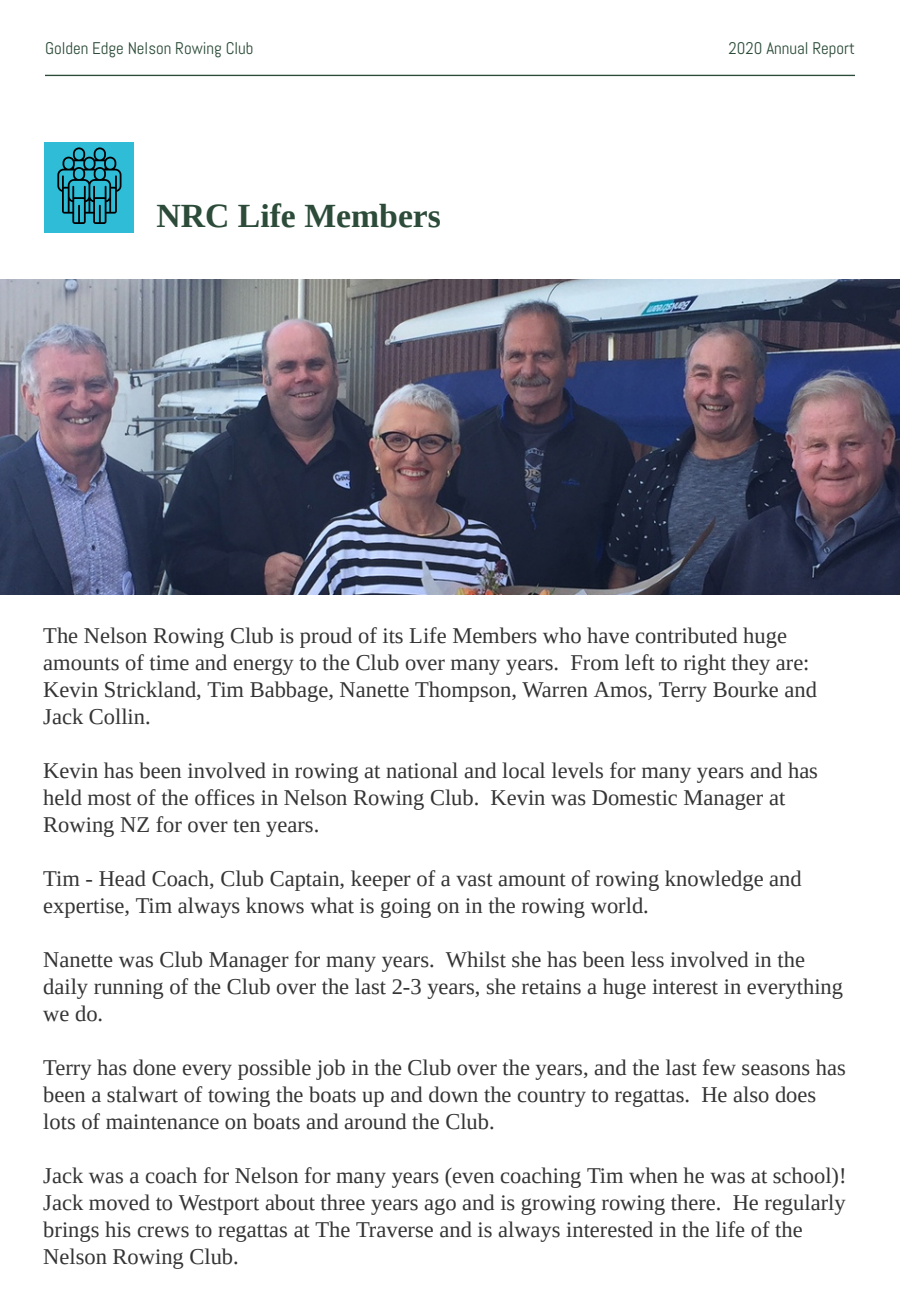
<style>
.page{position:relative;width:900px;height:1292px;background:#fff}
.page>*{position:absolute;margin:0;border:0;box-sizing:border-box;transform-origin:0 0}
.t1{font:700 33.75px "Tinos";color:#2c4c39}
.t2{font:22.5px/27px "Tinos";color:#343434}
.t3{font:16.8px "Abel";color:#2c4c39}
</style>
<div class="page">
<img style="left:0;top:279px;width:900px;height:315px">
<hr style="left:45px;top:75px;width:810px;height:1px;background:#2c4c39">
<div style="left:44px;top:143px;width:90px;height:90px;background:#2ebcd7"></div>
<svg style="left:57px;top:147px;width:65px;height:77px"></svg>
<p class="t3" style="left:45px;top:38px;width:210px">Golden Edge Nelson Rowing Club</p>
<p class="t3" style="left:729px;top:38px;width:128px">2020 Annual Report</p>
<h1 class="t1" style="left:156px;top:197px;width:286px">NRC Life Members</h1>
<p class="t2" style="left:43px;top:621px;width:745px">The Nelson Rowing Club is proud of its Life Members who have contributed huge</p>
<p class="t2" style="left:43px;top:648px;width:768px">amounts of time and energy to the Club over many years. From left to right they are:</p>
<p class="t2" style="left:43px;top:675px;width:775px">Kevin Strickland, Tim Babbage, Nanette Thompson, Warren Amos, Terry Bourke and</p>
<p class="t2" style="left:43px;top:702px;width:109px">Jack Collin.</p>
<p class="t2" style="left:43px;top:756px;width:776px">Kevin has been involved in rowing at national and local levels for many years and has</p>
<p class="t2" style="left:43px;top:783px;width:743px">held most of the offices in Nelson Rowing Club. Kevin was Domestic Manager at<br>Rowing NZ for over ten years.</p>
<p class="t2" style="left:43px;top:864px;width:760px">Tim - Head Coach, Club Captain, keeper of a vast amount of rowing knowledge and</p>
<p class="t2" style="left:43px;top:891px;width:607px">expertise, Tim always knows what is going on in the rowing world.</p>
<p class="t2" style="left:43px;top:945px;width:763px">Nanette was Club Manager for many years. Whilst she has been less involved in the</p>
<p class="t2" style="left:43px;top:972px;width:801px">daily running of the Club over the last 2-3 years, she retains a huge interest in everything we do.</p>
<p class="t2" style="left:43px;top:1053px;width:804px">Terry has done every possible job in the Club over the years, and the last few seasons has been a stalwart of towing the boats up and down the country to regattas. He also does lots of maintenance on boats and around the Club.</p>
<p class="t2" style="left:43px;top:1161px;width:805px">Jack was a coach for Nelson for many years (even coaching Tim when he was at school)!<br>Jack moved to Westport about three years ago and is growing rowing there. He regularly brings his crews to regattas at The Traverse and is always interested in the life of the Nelson Rowing Club.</p>
</div>
